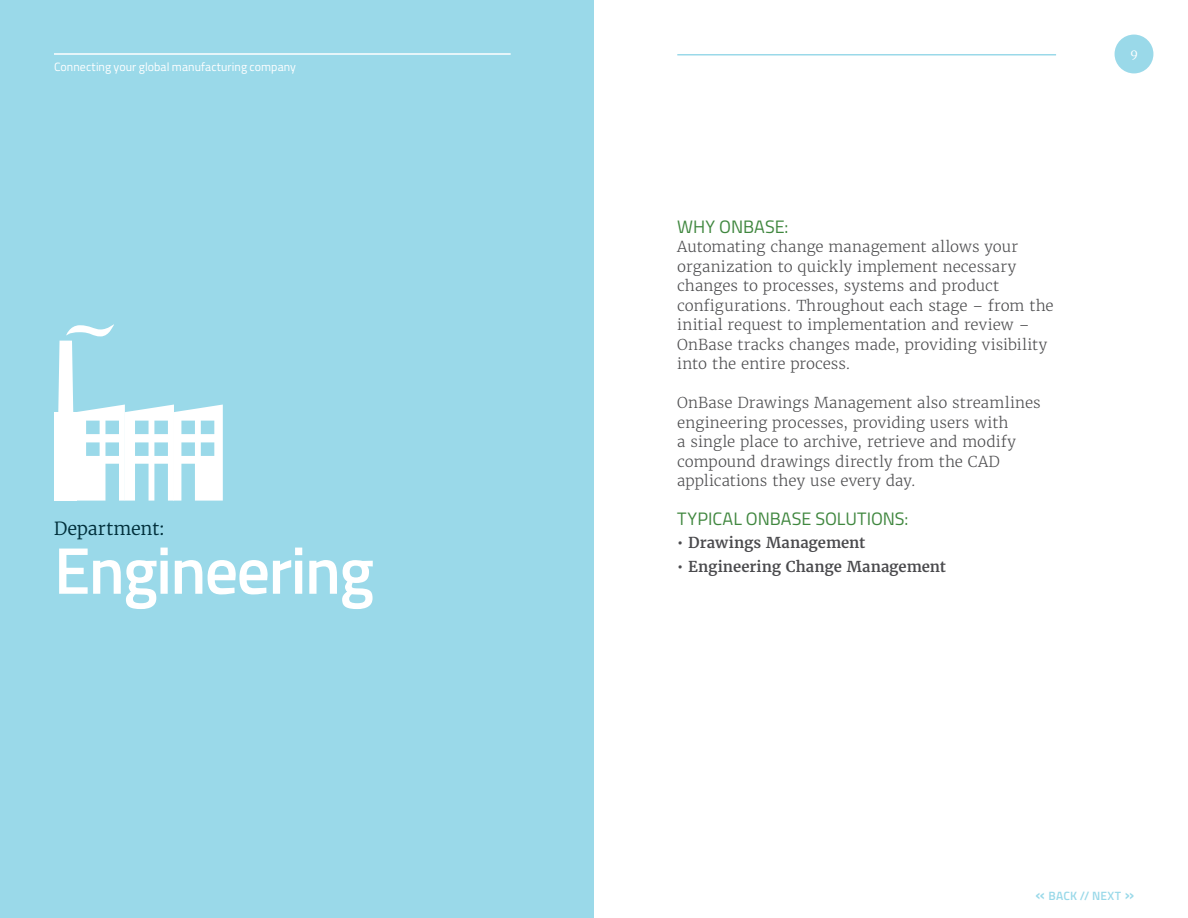
<style>
.page{position:relative;width:1188px;height:918px;background:#fff}
.page>*{position:absolute;margin:0;border:0;box-sizing:border-box;transform-origin:0 0}
.t1{font:600 66px "Titillium";letter-spacing:-.025em;color:#fff}
.t2{font:18px "Titillium";color:#40873f}
.t3{font:18px "Merriweather ST";letter-spacing:-.015em;color:#002f3b}
.t4{font:300 15px/19.5px "Merriweather ST";color:#4d4d4f}
.t5{font:600 15px "Merriweather ST";color:#4a4a4d}
.t6{font:12px "Titillium";letter-spacing:.005em;color:#fff}
.t7{font:600 12px "Titillium";letter-spacing:.015em;color:#9ad9e9}
.t8{font:12px "Merriweather ST";color:#fff}
.s1{font-size:16.5px}
</style>
<div class="page">
<div style="left:1115px;top:35px;width:38px;height:38px;background:#9ad9e9;border-radius:50%"></div>
<hr style="left:677px;top:54px;width:379px;height:2px;background:#9ad9e9">
<div style="left:0;top:0;width:594px;height:918px;background:#9ad9e9"></div>
<hr style="left:54px;top:53px;width:457px;height:2px;background:#fff">
<div style="left:54px;top:412px;width:23px;height:89px;background:#fff"></div>
<svg style="left:58px;top:324px;width:165px;height:177px"></svg>
<p class="t6" style="left:54px;top:58px;width:244px">Connecting your global manufacturing company</p>
<p class="t3" style="left:54px;top:518px;width:113px">Department:</p>
<h1 class="t1" style="left:54px;top:521px;width:322px">Engineering</h1>
<p class="t2" style="left:677px;top:213px;width:113px">WHY ONBASE:</p>
<p class="t4" style="left:677px;top:237px;width:378px">Automating change management allows your organization to quickly implement necessary changes to processes, systems and product configurations. Throughout each stage – from the initial request to implementation and review – OnBase tracks changes made, providing visibility into the entire process.</p>
<p class="t4" style="left:677px;top:393px;width:365px">OnBase Drawings Management also streamlines engineering processes, providing users with<br>a single place to archive, retrieve and modify compound drawings directly from the CAD applications they use every day.</p>
<p class="t2" style="left:677px;top:506px;width:233px">TYPICAL ONBASE SOLUTIONS:</p>
<p class="t5" style="left:677px;top:533px;width:190px">• Drawings Management</p>
<p class="t5" style="left:677px;top:557px;width:270px">• Engineering Change Management</p>
<p class="t8" style="left:1130px;top:47px;width:9px">9</p>
<p class="t7" style="left:1036px;top:887px;width:100px"><span class="s1">«</span> BACK // NEXT <span class="s1">»</span></p>
</div>
